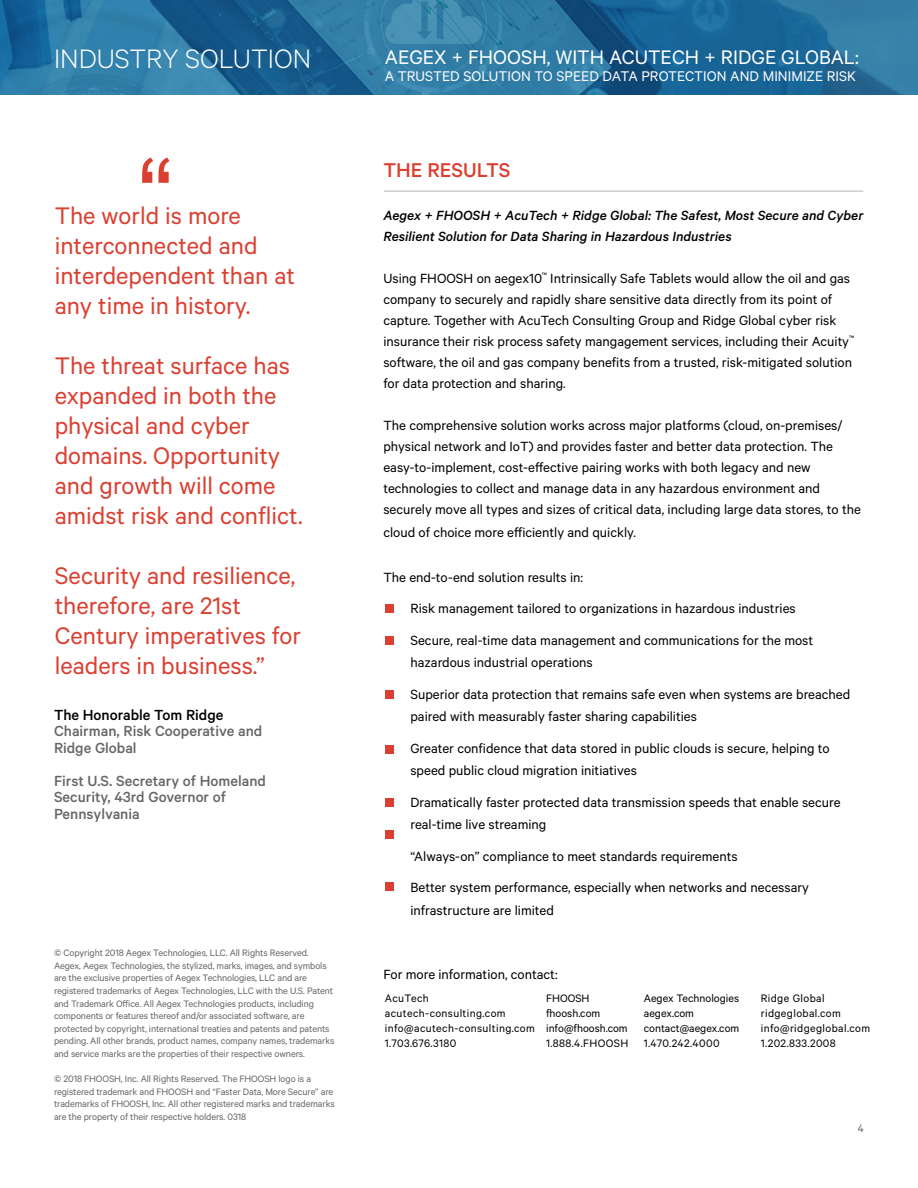
<style>
.page{position:relative;width:918px;height:1188px;background:#fff}
.page>*{position:absolute;margin:0;border:0;box-sizing:border-box;transform-origin:0 0}
.t1{font:108px "Arial";color:#da4031}
.t2{font:300 30px "Calibre";color:#fff}
.t3{font:27px/30px "Calibre";color:#da4031}
.t4{font:500 22.5px "Calibre";color:#da4031}
.t5{font:22.05px "Calibre";color:#fff}
.t6{font:500 16.5px/16.5px "Calibre";color:#666}
.t7{font:500 16.5px "Calibre";color:#000}
.t8{font:15.75px "Calibre";letter-spacing:.005em;color:#fff}
.t9{font:15px/21px "Calibre";color:#000}
.t10{font:italic 500 15px/21px "Calibre";color:#000}
.t11{font:12.15px/14.9px "Calibre";letter-spacing:.03em;color:#000}
.t12{font:12.15px/14.9px "Calibre";color:#000}
.t13{font:12px "Calibre";color:#666}
.t14{font:10.5px/12.6px "Calibre";letter-spacing:-.01em;color:#666}
</style>
<div class="page">
<img style="left:0;top:0;width:918px;height:94px">
<hr style="left:384px;top:190px;width:479px;height:2px;background:#ccc">
<div style="left:385px;top:636px;width:8px;height:9px;background:#da4031"></div>
<div style="left:385px;top:882px;width:8px;height:9px;background:#da4031"></div>
<div style="left:385px;top:605px;width:8px;height:8px;background:#da4031"></div>
<div style="left:385px;top:830px;width:8px;height:9px;background:#da4031"></div>
<div style="left:385px;top:745px;width:8px;height:8px;background:#da4031"></div>
<div style="left:385px;top:691px;width:8px;height:8px;background:#da4031"></div>
<div style="left:385px;top:799px;width:8px;height:8px;background:#da4031"></div>
<h2 class="t2" style="left:54px;top:41px;width:259px">INDUSTRY SOLUTION</h2>
<h1 class="t1" style="left:138px;top:127px;width:37px">“</h1>
<h3 class="t3" style="left:55px;top:200px;width:242px">The world is more interconnected and interdependent than at any time in history.</h3>
<h3 class="t3" style="left:55px;top:350px;width:250px">The threat surface has expanded in both the physical and cyber domains. Opportunity and growth will come amidst risk and conflict.</h3>
<h3 class="t3" style="left:55px;top:560px;width:248px">Security and resilience, therefore, are 21st<br>Century imperatives for leaders in business.”</h3>
<p class="t7" style="left:54px;top:705px;width:171px">The Honorable Tom Ridge</p>
<p class="t6" style="left:54px;top:722px;width:210px">Chairman, Risk Cooperative and<br>Ridge Global</p>
<p class="t6" style="left:54px;top:772px;width:214px">First U.S. Secretary of Homeland<br>Security, 43rd Governor of<br>Pennsylvania</p>
<p class="t14" style="left:54px;top:946px;width:282px">© Copyright 2018 Aegex Technologies, LLC. All Rights Reserved.<br>Aegex, Aegex Technologies, the stylized, marks, images, and symbols are the exclusive properties of Aegex Technologies, LLC and are registered trademarks of Aegex Technologies, LLC with the U.S. Patent and Trademark Office. All Aegex Technologies products, including components or features thereof and/or associated software, are protected by copyright, international treaties and patents and patents pending. All other brands, product names, company names, trademarks and service marks are the properties of their respective owners.</p>
<p class="t14" style="left:54px;top:1072px;width:282px">© 2018 FHOOSH, Inc. All Rights Reserved. The FHOOSH logo is a registered trademark and FHOOSH and “Faster Data, More Secure” are trademarks of FHOOSH, Inc. All other registered marks and trademarks are the property of their respective holders. 0318</p>
<h3 class="t5" style="left:385px;top:44px;width:476px">AEGEX + FHOOSH, WITH ACUTECH + RIDGE GLOBAL:</h3>
<p class="t8" style="left:385px;top:67px;width:473px">A TRUSTED SOLUTION TO SPEED DATA PROTECTION AND MINIMIZE RISK</p>
<h3 class="t4" style="left:383px;top:157px;width:129px">THE RESULTS</h3>
<p class="t10" style="left:383px;top:205px;width:482px">Aegex + FHOOSH + AcuTech + Ridge Global: The Safest, Most Secure and Cyber<br>Resilient Solution for Data Sharing in Hazardous Industries</p>
<p class="t9" style="left:383px;top:267px;width:472px">Using FHOOSH on aegex10<sup>™</sup> Intrinsically Safe Tablets would allow the oil and gas company to securely and rapidly share sensitive data directly from its point of capture. Together with AcuTech Consulting Group and Ridge Global cyber risk insurance their risk process safety mangagement services, including their Acuity<sup>™ </sup>software, the oil and gas company benefits from a trusted, risk-mitigated solution for data protection and sharing.</p>
<p class="t9" style="left:383px;top:414px;width:479px">The comprehensive solution works across major platforms (cloud, on-premises/ physical network and IoT) and provides faster and better data protection. The easy-to-implement, cost-effective pairing works with both legacy and new technologies to collect and manage data in any hazardous environment and securely move all types and sizes of critical data, including large data stores, to the</p>
<p class="t9" style="left:383px;top:521px;width:254px">cloud of choice more efficiently and quickly.</p>
<p class="t9" style="left:410px;top:561px;width:404px;line-height:31.5px;text-indent:-27px">The end-to-end solution results in:<br>Risk management tailored to organizations in hazardous industries<br>Secure, real-time data management and communications for the most</p>
<p class="t9" style="left:410px;top:646px;width:441px;line-height:31.5px">hazardous industrial operations<br>Superior data protection that remains safe even when systems are breached</p>
<p class="t9" style="left:410px;top:700px;width:421px;line-height:31.5px">paired with measurably faster sharing capabilities<br>Greater confidence that data stored in public clouds is secure, helping to</p>
<p class="t9" style="left:410px;top:754px;width:432px;line-height:31.5px">speed public cloud migration initiatives<br>Dramatically faster protected data transmission speeds that enable secure</p>
<p class="t9" style="left:410px;top:808px;width:400px;line-height:31.5px">real-time live streaming<br>“Always-on” compliance to meet standards requirements<br>Better system performance, especially when networks and necessary</p>
<p class="t9" style="left:410px;top:899px;width:145px">infrastructure are limited</p>
<p class="t9" style="left:383px;top:963px;width:176px">For more information, contact:</p>
<p class="t11" style="left:385px;top:991px;width:151px">AcuTech acutech-consulting.com info@acutech-consulting.com<br>1.703.676.3180</p>
<p class="t12" style="left:644px;top:991px;width:97px">Aegex Technologies aegex.com contact@aegex.com<br>1.470.242.4000</p>
<p class="t11" style="left:761px;top:991px;width:111px">Ridge Global ridgeglobal.com info@ridgeglobal.com<br>1.202.833.2008</p>
<p class="t12" style="left:546px;top:991px;width:84px">FHOOSH fhoosh.com info@fhoosh.com<br>1.888.4.FHOOSH</p>
<p class="t13" style="left:858px;top:1122px;width:8px">4</p>
</div>
